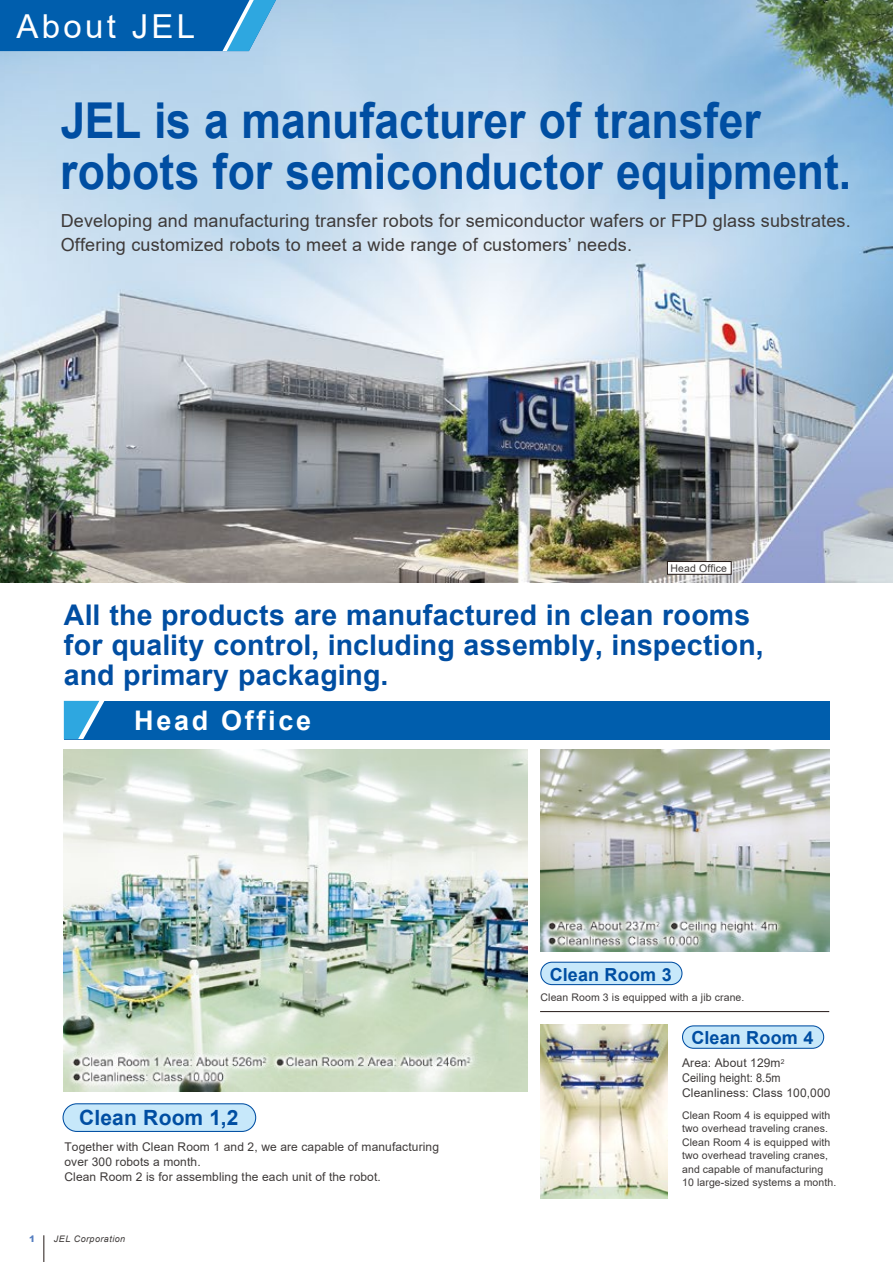
<style>
.page{position:relative;width:893px;height:1263px;background:#fff}
.page>*{position:absolute;margin:0;border:0;box-sizing:border-box;transform-origin:0 0}
.t1{font:700 49.5px/51px "Arial";letter-spacing:-.005em;color:#004ea2;scale:.9 1}
.t2{font:33px "Arial";letter-spacing:.1em;color:#fff}
.t3{font:700 28.5px/30px "Arial";letter-spacing:.005em;color:#004ea2}
.t4{font:700 27px "Arial";letter-spacing:.1em;color:#fff}
.t5{font:700 21px "Arial";letter-spacing:.005em;color:#004ea2}
.t6{font:18px/24px "Arial";letter-spacing:.01em;color:#3e3a39}
.t7{font:700 18px "Arial";letter-spacing:.005em;color:#004ea2}
.t8{font:12px/15px "Arial";letter-spacing:.01em;color:#3e3a39}
.t9{font:10.5px/13.5px "Arial";letter-spacing:.01em;color:#3e3a39}
.t10{font:italic 9px "Arial";letter-spacing:.05em;color:#3e3a39}
.t11{font:900 9px "Arial";color:#557ec0}
</style>
<div class="page">
<img style="left:0;top:0;width:893px;height:582px">
<div style="left:64px;top:701px;width:765px;height:38px;background:#005ead"></div>
<svg style="left:64px;top:701px;width:40px;height:38px"></svg>
<svg style="left:0;top:0;width:276px;height:51px;background:#0f6bb5"></svg>
<div style="left:63px;top:1104px;width:193px;height:27px;background:#c7e8fa;border-radius:14px"></div>
<div style="left:63px;top:1103px;width:193px;height:29px;border:1px solid #004ea2;border-radius:14px"></div>
<div style="left:541px;top:962px;width:141px;height:22px;background:#c7e8fa;border-radius:11px"></div>
<div style="left:540px;top:962px;width:142px;height:23px;border:1px solid #004ea2;border-radius:11px"></div>
<div style="left:682px;top:1026px;width:142px;height:22px;background:#c7e8fa;border-radius:11px"></div>
<div style="left:682px;top:1025px;width:142px;height:24px;border:1px solid #004ea2;border-radius:11px"></div>
<img style="left:540px;top:1024px;width:128px;height:175px">
<img style="left:64px;top:750px;width:463px;height:342px">
<img style="left:540px;top:749px;width:289px;height:202px">
<svg style="left:44px;top:1235px;width:1px;height:27px"></svg>
<div style="left:667px;top:561px;width:64px;height:13px;background:#fff;border:1px solid #221815"></div>
<hr style="left:540px;top:1011px;width:289px;height:1px;background:#221815">
<h2 class="t2" style="left:17px;top:3px;width:180px">About JEL</h2>
<h1 class="t1" style="left:60px;top:96px;width:880px">JEL is a manufacturer of transfer robots for semiconductor equipment.</h1>
<h3 class="t6" style="left:61px;top:208px;width:792px">Developing and manufacturing transfer robots for semiconductor wafers or FPD glass substrates.<br>Offering customized robots to meet a wide range of customers’ needs.</h3>
<p class="t9" style="left:670px;top:561px;width:58px">Head Office</p>
<h3 class="t3" style="left:64px;top:600px;width:701px">All the products are manufactured in clean rooms for quality control, including assembly, inspection, and primary packaging.</h3>
<h3 class="t4" style="left:134px;top:701px;width:179px">Head Office</h3>
<h3 class="t5" style="left:79px;top:1103px;width:161px">Clean Room 1,2</h3>
<p class="t8" style="left:64px;top:1139px;width:376px">Together with Clean Room 1 and 2, we are capable of manufacturing over 300 robots a month.<br>Clean Room 2 is for assembling the each unit of the robot.</p>
<p class="t11" style="left:29px;top:1233px;width:8px">1</p>
<p class="t10" style="left:54px;top:1233px;width:73px">JEL Corporation</p>
<h3 class="t7" style="left:550px;top:961px;width:123px">Clean Room 3</h3>
<p class="t9" style="left:541px;top:990px;width:205px">Clean Room 3 is equipped with a jib crane.</p>
<h3 class="t7" style="left:691px;top:1025px;width:123px">Clean Room 4</h3>
<p class="t8" style="left:682px;top:1055px;width:150px">Area: About 129m<sup>2<br></sup>Ceiling height: 8.5m<br>Cleanliness: Class 100,000</p>
<p class="t9" style="left:682px;top:1108px;width:156px">Clean Room 4 is equipped with two overhead traveling cranes.<br>Clean Room 4 is equipped with two overhead traveling cranes, and capable of manufacturing<br>10 large-sized systems a month.</p>
</div>
